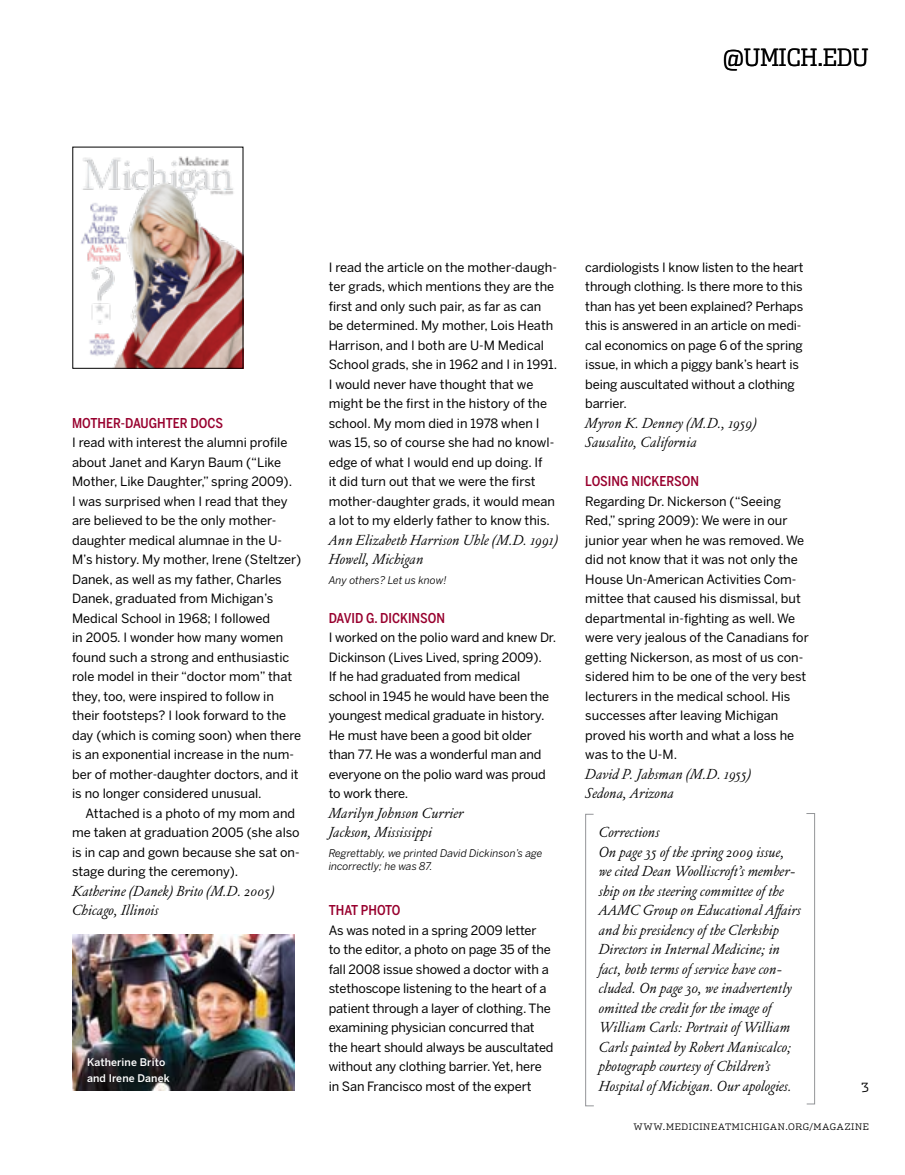
<style>
.page{position:relative;width:905px;height:1175px;background:#fff}
.page>*{position:absolute;margin:0;border:0;box-sizing:border-box;transform-origin:0 0}
.t1{font:300 23.85px "Dispatch Cond";color:#000}
.t2{font:italic 15.75px/19.5px "Garamond FB Text";color:#000}
.t3{font:500 13.5px "Benton Sans Cond";color:#98002e}
.t4{font:12.75px/19.5px "Benton Sans Regluar";color:#000}
.t5{font:300 12.75px "Dispatch";color:#000}
.t6{font:italic 10.5px/13.5px "Benton Sans";color:#000}
.t7{font:500 10.5px/15px "Benton Sans";letter-spacing:.01em;color:#fff}
.t8{font:300 9px "Dispatch";letter-spacing:.07em;color:#000}
</style>
<div class="page">
<div style="left:806px;top:813px;width:9px;height:291px;border:1px solid #939598"></div>
<div style="left:585px;top:814px;width:9px;height:292px;border:1px solid #939598"></div>
<img style="left:72px;top:934px;width:222px;height:156px">
<img style="left:81px;top:156px;width:160px;height:210px">
<h1 class="t1" style="left:723px;top:43px;width:147px">@UMICH.EDU</h1>
<p class="t3" style="left:72px;top:415px;width:152px">MOTHER-DAUGHTER DOCS</p>
<p class="t4" style="left:72px;top:433px;width:231px">I read with interest the alumni profile about Janet and Karyn Baum (“Like Mother, Like Daughter,” spring 2009).<br>I was surprised when I read that they are believed to be the only mother&shy;daughter medical alumnae in the U-M’s history. My mother, Irene (Steltzer)<br>Danek, as well as my father, Charles Danek, graduated from Michigan’s Medical School in 1968; I followed<br>in 2005. I wonder how many women found such a strong and enthusiastic role model in their “doctor mom” that they, too, were inspired to follow in their footsteps? I look forward to the day (which is coming soon) when there is an exponential increase in the num&shy;ber of mother-daughter doctors, and it is no longer considered unusual.</p>
<p class="t4" style="left:72px;top:803px;width:229px;text-indent:14px">Attached is a photo of my mom and me taken at graduation 2005 (she also is in cap and gown because she sat on&shy;stage during the ceremony).</p>
<p class="t2" style="left:72px;top:882px;width:204px">Katherine (Danek) Brito (M.D. 2005)<br>Chicago, Illinois</p>
<p class="t7" style="left:87px;top:1055px;width:84px">Katherine Brito and Irene Danek</p>
<p class="t4" style="left:328px;top:257px;width:230px">I read the article on the mother-daugh&shy;ter grads, which mentions they are the first and only such pair, as far as can be determined. My mother, Lois Heath Harrison, and I both are U-M Medical School grads, she in 1962 and I in 1991.<br>I would never have thought that we might be the first in the history of the school. My mom died in 1978 when I was 15, so of course she had no knowl&shy;edge of what I would end up doing. If<br>it did turn out that we were the first mother-daughter grads, it would mean a lot to my elderly father to know this.</p>
<p class="t2" style="left:328px;top:531px;width:231px">Ann Elizabeth Harrison Uhle (M.D. 1991)<br>Howell, Michigan</p>
<p class="t6" style="left:328px;top:573px;width:120px">Any others? Let us know!</p>
<p class="t3" style="left:328px;top:610px;width:118px">DAVID G. DICKINSON</p>
<p class="t4" style="left:328px;top:628px;width:229px">I worked on the polio ward and knew Dr.<br>Dickinson (Lives Lived, spring 2009).<br>If he had graduated from medical school in 1945 he would have been the youngest medical graduate in history.<br>He must have been a good bit older than 77. He was a wonderful man and everyone on the polio ward was proud to work there.</p>
<p class="t2" style="left:328px;top:804px;width:136px">Marilyn Johnson Currier<br>Jackson, Mississippi</p>
<p class="t6" style="left:328px;top:846px;width:215px">Regrettably, we printed David Dickinson’s age incorrectly; he was 87.</p>
<p class="t3" style="left:328px;top:902px;width:73px">THAT PHOTO</p>
<p class="t4" style="left:328px;top:920px;width:226px">As was noted in a spring 2009 letter<br>to the editor, a photo on page 35 of the fall 2008 issue showed a doctor with a stethoscope listening to the heart of a patient through a layer of clothing. The examining physician concurred that the heart should always be auscultated without any clothing barrier. Yet, here in San Francisco most of the expert</p>
<p class="t4" style="left:585px;top:257px;width:220px">cardiologists I know listen to the heart through clothing. Is there more to this than has yet been explained? Perhaps this is answered in an article on medi&shy;cal economics on page 6 of the spring issue, in which a piggy bank’s heart is being auscultated without a clothing barrier.</p>
<p class="t2" style="left:585px;top:414px;width:173px">Myron K. Denney (M.D., 1959)<br>Sausalito, California</p>
<p class="t3" style="left:585px;top:473px;width:115px">LOSING NICKERSON</p>
<p class="t4" style="left:585px;top:491px;width:225px">Regarding Dr. Nickerson (“Seeing Red,” spring 2009): We were in our junior year when he was removed. We did not know that it was not only the House Un-American Activities Com&shy;mittee that caused his dismissal, but departmental in-fighting as well. We were very jealous of the Canadians for getting Nickerson, as most of us con&shy;sidered him to be one of the very best lecturers in the medical school. His successes after leaving Michigan proved his worth and what a loss he was to the U-M.</p>
<p class="t2" style="left:585px;top:765px;width:167px">David P. Jahsman (M.D. 1955)<br>Sedona, Arizona</p>
<p class="t2" style="left:598px;top:823px;width:203px">Corrections<br>On page 35 of the spring 2009 issue, we cited Dean Woolliscroft’s member&shy;ship on the steering committee of the AAMC Group on Educational Affairs and his presidency of the Clerkship Directors in Internal Medicine; in fact, both terms of service have con&shy;cluded. On page 30, we inadvertently omitted the credit for the image of William Carls: Portrait of William Carls painted by Robert Maniscalco; photograph courtesy of Children’s Hospital of Michigan. Our apologies.</p>
<p class="t5" style="left:861px;top:1078px;width:9px">3</p>
<p class="t8" style="left:633px;top:1120px;width:237px">WWW.MEDICINEATMICHIGAN.ORG/MAGAZINE</p>
</div>
